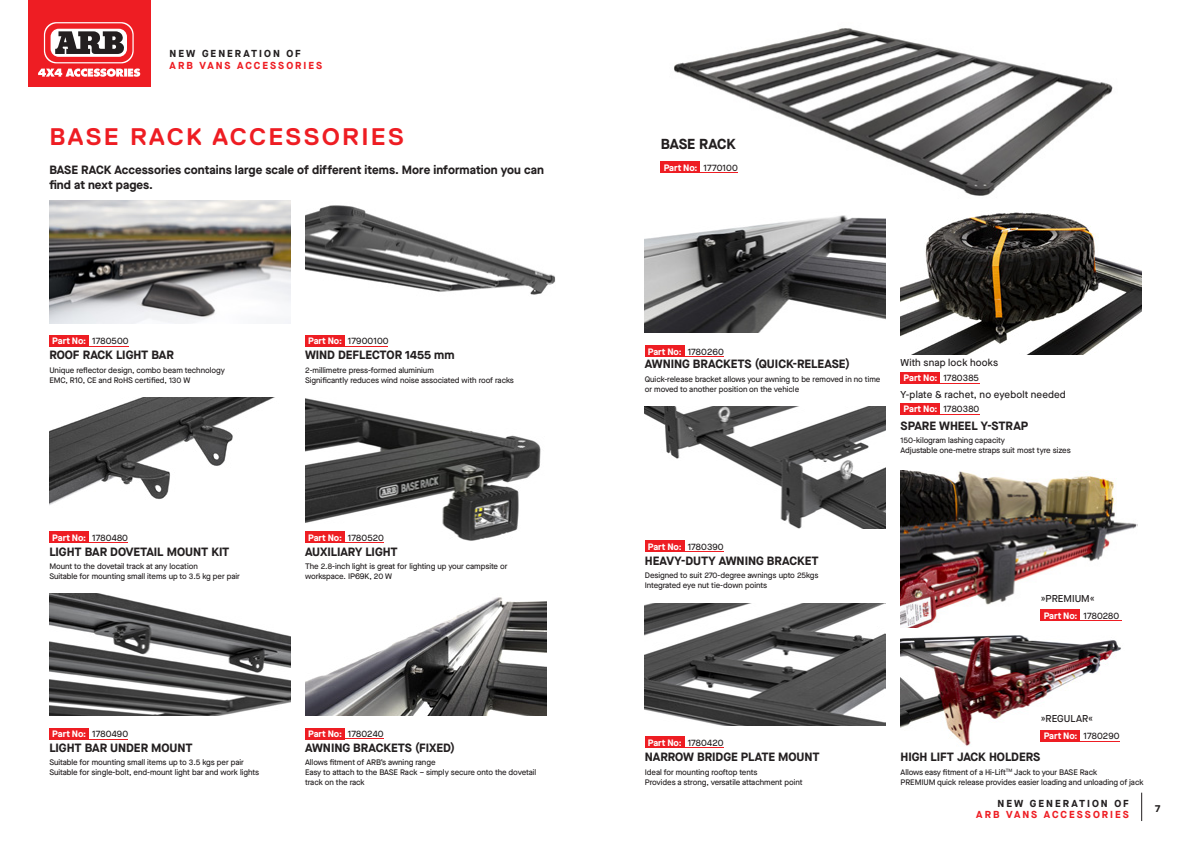
<style>
.page{position:relative;width:1191px;height:842px;background:#fff}
.page>*{position:absolute;margin:0;border:0;box-sizing:border-box;transform-origin:0 0}
.t1{font:700 24px "Replica";letter-spacing:.09em;color:#ee1d23}
.t2{font:700 14.5px "Maison Neue";letter-spacing:-.005em;color:#231f20}
.t3{font:700 12px/15px "Maison Neue";letter-spacing:-.005em;color:#231f20}
.t4{font:700 10.1px "Maison Neue";letter-spacing:.2em;color:#ee1d23}
.t5{font:700 10.1px "Maison Neue";letter-spacing:.2em;color:#231f20}
.t6{font:500 10px "Maison Neue";letter-spacing:.01em;color:#231f20}
.t7{font:700 9.3px "Maison Neue";letter-spacing:-.005em;color:#fff}
.t8{font:500 9.3px "Maison Neue";color:#231f20}
.t9{font:500 8px/10px "Maison Neue";letter-spacing:-.005em;color:#231f20}
.s1{font-weight:500;color:#231f20}
.s2{font-weight:700;color:#fff}
</style>
<div class="page">
<div style="left:28px;top:0;width:122px;height:87px;background:#ee1d23"></div>
<svg style="left:38px;top:68px;width:102px;height:9px"></svg>
<svg style="left:44px;top:22px;width:90px;height:41px"></svg>
<svg style="left:45px;top:23px;width:87px;height:39px"></svg>
<svg style="left:1141px;top:793px;width:1px;height:28px"></svg>
<img style="left:674px;top:28px;width:439px;height:168px">
<img style="left:900px;top:470px;width:237px;height:158px">
<div style="left:1040px;top:609px;width:40px;height:12px;background:#ee1d23"></div>
<hr style="left:1080px;top:620px;width:41px;height:1px;background:#ee1d23">
<img style="left:645px;top:407px;width:241px;height:122px">
<img style="left:645px;top:215px;width:241px;height:117px">
<div style="left:305px;top:335px;width:39px;height:12px;background:#ee1d23"></div>
<hr style="left:344px;top:346px;width:44px;height:1px;background:#ee1d23">
<div style="left:660px;top:161px;width:40px;height:12px;background:#ee1d23"></div>
<hr style="left:700px;top:172px;width:38px;height:1px;background:#ee1d23">
<img style="left:49px;top:397px;width:226px;height:108px">
<div style="left:49px;top:531px;width:40px;height:12px;background:#ee1d23"></div>
<hr style="left:89px;top:542px;width:39px;height:1px;background:#ee1d23">
<img style="left:305px;top:398px;width:236px;height:144px">
<div style="left:305px;top:531px;width:39px;height:12px;background:#ee1d23"></div>
<hr style="left:344px;top:542px;width:40px;height:1px;background:#ee1d23">
<div style="left:49px;top:728px;width:40px;height:11px;background:#ee1d23"></div>
<hr style="left:89px;top:739px;width:39px;height:1px;background:#ee1d23">
<img style="left:49px;top:594px;width:241px;height:122px">
<img style="left:49px;top:201px;width:241px;height:122px">
<div style="left:49px;top:335px;width:40px;height:12px;background:#ee1d23"></div>
<hr style="left:89px;top:346px;width:39px;height:1px;background:#ee1d23">
<img style="left:305px;top:205px;width:251px;height:90px">
<img style="left:305px;top:597px;width:241px;height:119px">
<div style="left:305px;top:728px;width:39px;height:11px;background:#ee1d23"></div>
<hr style="left:344px;top:739px;width:39px;height:1px;background:#ee1d23">
<div style="left:645px;top:345px;width:39px;height:12px;background:#ee1d23"></div>
<hr style="left:682px;top:356px;width:41px;height:1px;background:#ee1d23">
<img style="left:900px;top:635px;width:221px;height:111px">
<div style="left:645px;top:541px;width:39px;height:11px;background:#ee1d23"></div>
<hr style="left:684px;top:552px;width:39px;height:1px;background:#ee1d23">
<img style="left:645px;top:603px;width:241px;height:122px">
<div style="left:645px;top:736px;width:39px;height:12px;background:#ee1d23"></div>
<hr style="left:684px;top:747px;width:39px;height:1px;background:#ee1d23">
<div style="left:1040px;top:730px;width:40px;height:11px;background:#ee1d23"></div>
<hr style="left:1080px;top:741px;width:39px;height:1px;background:#ee1d23">
<img style="left:900px;top:212px;width:241px;height:143px">
<div style="left:900px;top:372px;width:40px;height:12px;background:#ee1d23"></div>
<hr style="left:940px;top:383px;width:39px;height:1px;background:#ee1d23">
<div style="left:900px;top:403px;width:40px;height:12px;background:#ee1d23"></div>
<hr style="left:940px;top:414px;width:39px;height:1px;background:#ee1d23">
<p class="t5" style="left:170px;top:47px;width:133px">NEW GENERATION OF</p>
<p class="t4" style="left:170px;top:58px;width:154px">ARB VANS ACCESSORIES</p>
<h1 class="t1" style="left:49px;top:124px;width:356px">BASE RACK ACCESSORIES</h1>
<h3 class="t3" style="left:49px;top:162px;width:496px">BASE RACK Accessories contains large scale of different items. More information you can find at next pages.</h3>
<p class="t7" style="left:52px;top:334px;width:78px">Part No: <span class="s1">1780500</span></p>
<h3 class="t3" style="left:49px;top:347px;width:126px">ROOF RACK LIGHT BAR</h3>
<p class="t9" style="left:49px;top:365px;width:177px">Unique reflector design, combo beam technology<br>EMC, R10, CE and RoHS certified, 130 W</p>
<p class="t8" style="left:308px;top:335px;width:82px"><span class="s2">Part No:</span> 17900100</p>
<h3 class="t3" style="left:305px;top:347px;width:151px">WIND DEFLECTOR 1455 mm</h3>
<p class="t9" style="left:305px;top:365px;width:210px">2-millimetre press-formed aluminium<br>Significantly reduces wind noise associated with roof racks</p>
<p class="t7" style="left:52px;top:531px;width:77px">Part No: <span class="s1">1780480</span></p>
<p class="t7" style="left:308px;top:531px;width:77px">Part No: <span class="s1">1780520</span></p>
<h3 class="t3" style="left:49px;top:543px;width:182px">LIGHT BAR DOVETAIL MOUNT KIT</h3>
<p class="t9" style="left:49px;top:561px;width:192px">Mount to the dovetail track at any location<br>Suitable for mounting small items up to 3.5 kg per pair</p>
<h3 class="t3" style="left:305px;top:543px;width:94px">AUXILIARY LIGHT</h3>
<p class="t9" style="left:305px;top:561px;width:204px">The 2.8-inch light is great for lighting up your campsite or workspace. IP69K, 20 W</p>
<p class="t7" style="left:52px;top:727px;width:77px">Part No: <span class="s1">1780490</span></p>
<h3 class="t3" style="left:49px;top:740px;width:145px">LIGHT BAR UNDER MOUNT</h3>
<p class="t9" style="left:49px;top:757px;width:211px">Suitable for mounting small items up to 3.5 kgs per pair<br>Suitable for single-bolt, end-mount light bar and work lights</p>
<p class="t7" style="left:308px;top:727px;width:77px">Part No: <span class="s1">1780240</span></p>
<h3 class="t3" style="left:305px;top:740px;width:151px">AWNING BRACKETS (FIXED)</h3>
<p class="t9" style="left:305px;top:757px;width:233px">Allows fitment of ARB’s awning range<br>Easy to attach to the BASE Rack – simply secure onto the dovetail track on the rack</p>
<h2 class="t2" style="left:660px;top:134px;width:76px">BASE RACK</h2>
<p class="t7" style="left:663px;top:161px;width:76px">Part No: <span class="s1">1770100</span></p>
<p class="t7" style="left:648px;top:345px;width:77px">Part No: <span class="s1">1780260</span></p>
<h3 class="t3" style="left:645px;top:356px;width:206px">AWNING BRACKETS (QUICK-RELEASE)</h3>
<p class="t9" style="left:645px;top:374px;width:237px">Quick-release bracket allows your awning to be removed in no time or moved to another position on the vehicle</p>
<p class="t6" style="left:900px;top:356px;width:99px">With snap lock hooks</p>
<p class="t7" style="left:903px;top:403px;width:77px">Part No: <span class="s1">1780380</span></p>
<p class="t7" style="left:903px;top:371px;width:77px">Part No: <span class="s1">1780385</span></p>
<p class="t6" style="left:900px;top:387px;width:167px">Y-plate &amp; rachet, no eyebolt needed</p>
<h3 class="t3" style="left:900px;top:418px;width:129px">SPARE WHEEL Y-STRAP</h3>
<p class="t9" style="left:900px;top:435px;width:172px">150-kilogram lashing capacity<br>Adjustable one-metre straps suit most tyre sizes</p>
<p class="t7" style="left:648px;top:540px;width:77px">Part No: <span class="s1">1780390</span></p>
<h3 class="t3" style="left:645px;top:553px;width:175px">HEAVY-DUTY AWNING BRACKET</h3>
<p class="t9" style="left:645px;top:570px;width:175px">Designed to suit 270-degree awnings upto 25kgs<br>Integrated eye nut tie-down points</p>
<p class="t6" style="left:1040px;top:591px;width:55px">››PREMIUM‹‹</p>
<p class="t7" style="left:1043px;top:609px;width:77px">Part No: <span class="s1">1780280</span></p>
<p class="t7" style="left:648px;top:736px;width:77px">Part No: <span class="s1">1780420</span></p>
<h3 class="t3" style="left:645px;top:749px;width:176px">NARROW BRIDGE PLATE MOUNT</h3>
<p class="t9" style="left:645px;top:767px;width:159px">Ideal for mounting rooftop tents<br>Provides a strong, versatile attachment point</p>
<p class="t6" style="left:1040px;top:712px;width:54px">››REGULAR‹‹</p>
<p class="t7" style="left:1043px;top:729px;width:77px">Part No: <span class="s1">1780290</span></p>
<h3 class="t3" style="left:900px;top:749px;width:141px">HIGH LIFT JACK HOLDERS</h3>
<p class="t9" style="left:900px;top:767px;width:244px">Allows easy fitment of a Hi-Lift<sup>TM</sup> Jack to your BASE Rack<br>PREMIUM quick release provides easier loading and unloading of jack</p>
<p class="t5" style="left:997px;top:796px;width:133px">NEW GENERATION OF</p>
<p class="t4" style="left:976px;top:808px;width:154px">ARB VANS ACCESSORIES</p>
<p class="t5" style="left:1155px;top:802px;width:7px">7</p>
</div>
